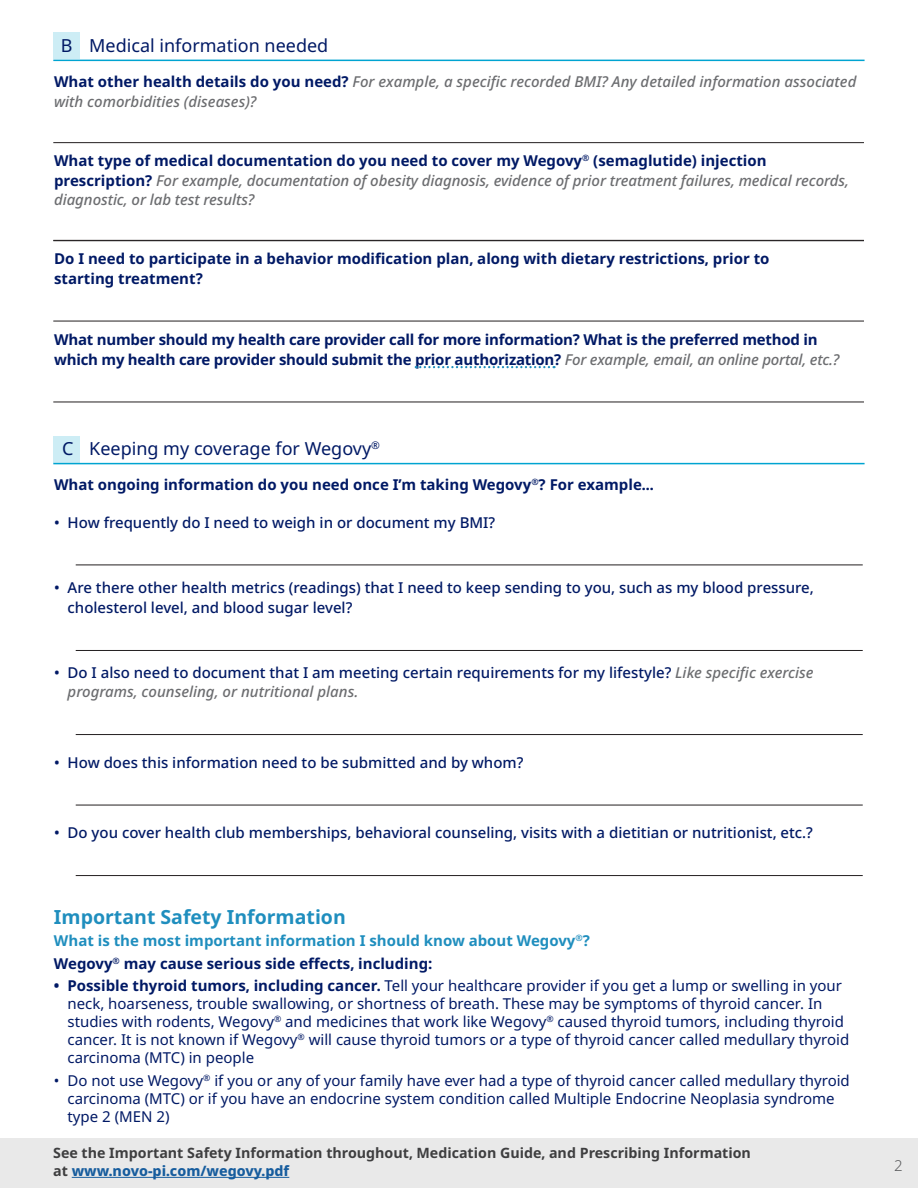
<style>
.page{position:relative;width:918px;height:1188px;background:#fff}
.page>*{position:absolute;margin:0;border:0;box-sizing:border-box;transform-origin:0 0}
.t1{font:700 19.5px "Apis";color:#1f8ebe}
.t2{font:18px "Apis";color:#001965}
.t3{font:15px/18px "Apis";color:#001965}
.t4{font:500 15px/19.5px "Apis";color:#001965}
.t5{font:700 15px/19.5px "Apis";color:#001965}
.t6{font:italic 500 15px/19.5px "Apis";letter-spacing:-.005em;color:#6c6d70}
.t7{font:700 15px "Apis";color:#1f8ebe}
.t8{font:300 15px "Apis";color:#57585a}
.t9{font:700 14.25px/18px "Apis";color:#3e3e3f}
.s1{font-weight:700;font-style:normal;color:#001965}
.s2{font-weight:500;font-style:italic;color:#6c6d70}
.s3{font-style:italic;color:#6c6d70}
.s4{font-weight:700}
.s5{font-weight:800;color:#175d9e}
</style>
<div class="page">
<div style="left:0;top:1138px;width:918px;height:50px;background:#e9e9e9"></div>
<hr style="left:72px;top:1177px;width:217px;height:1px;background:#175d9e">
<hr style="left:53px;top:402px;width:811px;height:1px;background:#231f20">
<hr style="left:76px;top:565px;width:787px;height:1px;background:#231f20">
<hr style="left:76px;top:734px;width:787px;height:1px;background:#231f20">
<hr style="left:76px;top:875px;width:787px;height:1px;background:#231f20">
<div style="left:53px;top:32px;width:27px;height:27px;background:#cdedf5"></div>
<div style="left:53px;top:436px;width:27px;height:27px;background:#cdedf5"></div>
<hr style="left:53px;top:60px;width:812px;height:1px;background:#00a4d1">
<hr style="left:53px;top:463px;width:812px;height:1px;background:#00a4d1">
<hr style="left:53px;top:240px;width:811px;height:1px;background:#231f20">
<hr style="left:53px;top:321px;width:811px;height:1px;background:#231f20">
<hr style="left:76px;top:650px;width:787px;height:1px;background:#231f20">
<svg style="left:416px;top:366px;width:139px;height:2px"></svg>
<hr style="left:53px;top:142px;width:811px;height:1px;background:#231f20">
<hr style="left:76px;top:805px;width:787px;height:1px;background:#231f20">
<p class="t2" style="left:61px;top:33px;width:13px">B</p>
<p class="t2" style="left:89px;top:33px;width:241px">Medical information needed</p>
<p class="t6" style="left:54px;top:72px;width:804px"><span class="s1">What other health details do you need?</span> For example, a specific recorded BMI? Any detailed information associated with comorbidities (diseases)?</p>
<p class="t6" style="left:54px;top:151px;width:797px"><span class="s1">What type of medical documentation do you need to cover my Wegovy</span><sup>®</sup> <span class="s1">(semaglutide) injection prescription?</span> For example, documentation of obesity diagnosis, evidence of prior treatment failures, medical records, diagnostic, or lab test results?</p>
<p class="t5" style="left:54px;top:250px;width:717px">Do I need to participate in a behavior modification plan, along with dietary restrictions, prior to starting treatment?</p>
<p class="t5" style="left:54px;top:331px;width:787px">What number should my health care provider call for more information? What is the preferred method in which my health care provider should submit the prior authorization? <span class="s2">For example, email, an online portal, etc.?</span></p>
<p class="t2" style="left:62px;top:436px;width:13px">C</p>
<p class="t2" style="left:89px;top:436px;width:292px">Keeping my coverage for Wegovy<sup>®</sup></p>
<p class="t5" style="left:54px;top:475px;width:601px">What ongoing information do you need once I’m taking Wegovy<sup>®</sup>? For example...</p>
<p class="t4" style="left:54px;top:513px;width:443px">• How frequently do I need to weigh in or document my BMI?</p>
<p class="t4" style="left:68px;top:578px;width:748px;text-indent:-14px">• Are there other health metrics (readings) that I need to keep sending to you, such as my blood pressure, cholesterol level, and blood sugar level?</p>
<p class="t4" style="left:68px;top:663px;width:748px;text-indent:-14px">• Do I also need to document that I am meeting certain requirements for my lifestyle? <span class="s3">Like specific exercise programs, counseling, or nutritional plans.</span></p>
<p class="t4" style="left:54px;top:753px;width:471px">• How does this information need to be submitted and by whom?</p>
<p class="t4" style="left:54px;top:823px;width:760px">• Do you cover health club memberships, behavioral counseling, visits with a dietitian or nutritionist, etc.?</p>
<p class="t1" style="left:54px;top:903px;width:293px">Important Safety Information</p>
<p class="t7" style="left:54px;top:930px;width:537px">What is the most important information I should know about Wegovy<sup>®</sup>?</p>
<p class="t5" style="left:54px;top:954px;width:380px">Wegovy<sup>®</sup> may cause serious side effects, including:</p>
<p class="t3" style="left:67px;top:977px;width:783px;text-indent:-14px"><span class="s4">• Possible thyroid tumors, including cancer.</span> Tell your healthcare provider if you get a lump or swelling in your neck, hoarseness, trouble swallowing, or shortness of breath. These may be symptoms of thyroid cancer. In studies with rodents, Wegovy<sup>®</sup> and medicines that work like Wegovy<sup>®</sup> caused thyroid tumors, including thyroid cancer. It is not known if Wegovy<sup>®</sup> will cause thyroid tumors or a type of thyroid cancer called medullary thyroid carcinoma (MTC) in people</p>
<p class="t3" style="left:67px;top:1072px;width:784px;text-indent:-14px">• Do not use Wegovy<sup>®</sup> if you or any of your family have ever had a type of thyroid cancer called medullary thyroid carcinoma (MTC) or if you have an endocrine system condition called Multiple Endocrine Neoplasia syndrome type 2 (MEN 2)</p>
<p class="t9" style="left:53px;top:1144px;width:699px">See the Important Safety Information throughout, Medication Guide, and Prescribing Information at <span class="s5">www.novo-pi.com/wegovy.pdf</span></p>
<p class="t8" style="left:894px;top:1155px;width:10px">2</p>
</div>
